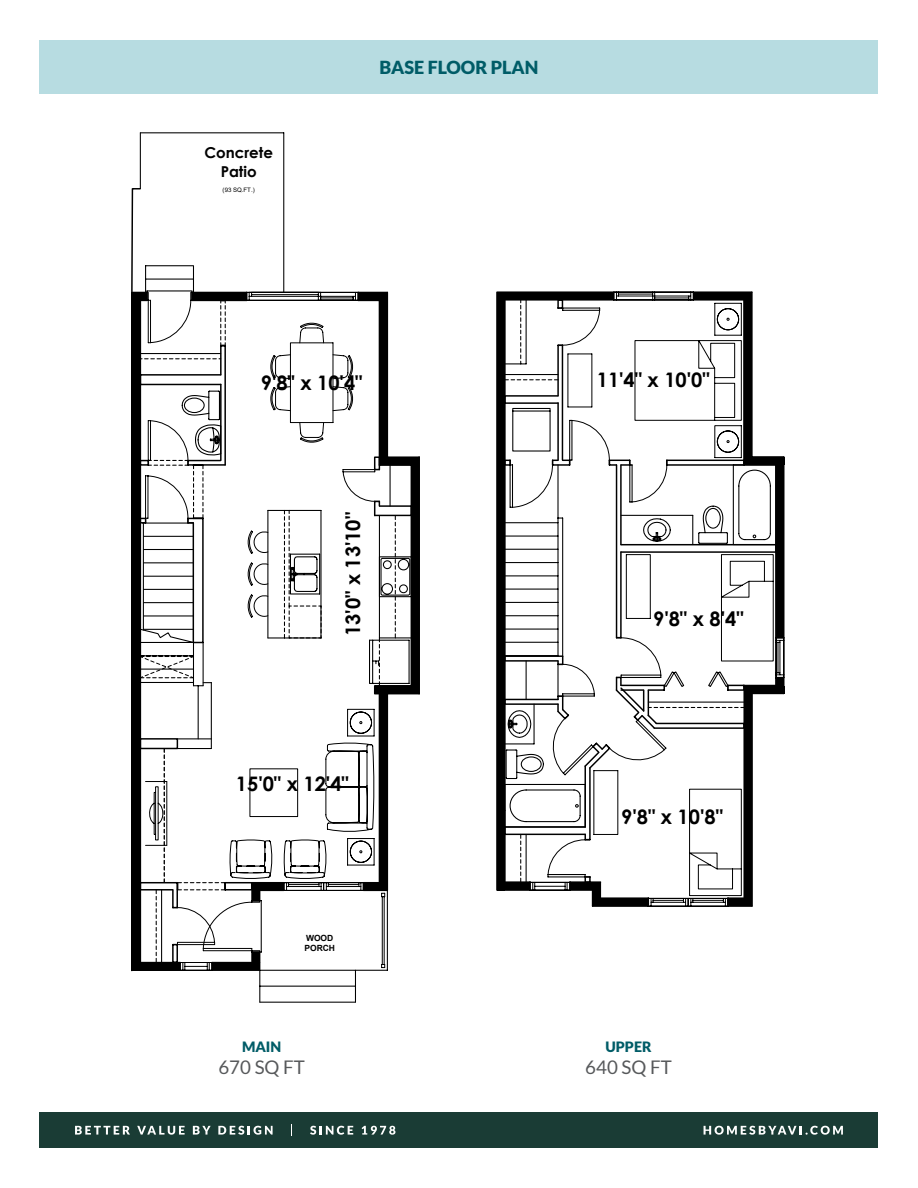
<style>
.page{position:relative;width:918px;height:1188px;background:#fff}
.page>*{position:absolute;margin:0;border:0;box-sizing:border-box;transform-origin:0 0}
.t1{font:700 19.95px "Century Gothic";color:#000}
.t2{font:18.75px "Lato";color:#57595b}
.t3{font:900 18px "Lato";color:#005c67}
.t4{font:700 15px/19px "Century Gothic";color:#000;text-align:center}
.t5{font:900 14.25px "Lato";color:#005c67}
.t6{font:700 8.55px/9.8px "Arial";color:#000}
.t7{font:6.15px "Arial";color:#000}
</style>
<div class="page">
<hr style="left:387px;top:456px;width:32px;height:2px;background:#000">
<hr style="left:418px;top:457px;width:2px;height:237px;background:#000">
<hr style="left:260px;top:1002px;width:95px;height:1px;background:#000">
<hr style="left:140px;top:133px;width:1px;height:56px;background:#000">
<svg style="left:131px;top:187px;width:282px;height:785px"></svg>
<div style="left:304px;top:934px;width:31px;height:20px;background:#fff"></div>
<div style="left:252px;top:952px;width:8px;height:18px;background:#000"></div>
<div style="left:212px;top:962px;width:41px;height:8px;background:#000"></div>
<div style="left:132px;top:962px;width:48px;height:9px;background:#000"></div>
<div style="left:252px;top:883px;width:32px;height:8px;background:#000"></div>
<div style="left:252px;top:887px;width:8px;height:14px;background:#000"></div>
<div style="left:364px;top:883px;width:23px;height:8px;background:#000"></div>
<div style="left:132px;top:292px;width:8px;height:670px;background:#000"></div>
<div style="left:379px;top:686px;width:8px;height:201px;background:#000"></div>
<div style="left:134px;top:292px;width:13px;height:8px;background:#000"></div>
<div style="left:192px;top:292px;width:55px;height:8px;background:#000"></div>
<div style="left:358px;top:292px;width:29px;height:8px;background:#000"></div>
<div style="left:380px;top:292px;width:7px;height:173px;background:#000"></div>
<div style="left:384px;top:457px;width:35px;height:8px;background:#000"></div>
<div style="left:411px;top:457px;width:8px;height:237px;background:#000"></div>
<div style="left:375px;top:686px;width:40px;height:8px;background:#000"></div>
<hr style="left:751px;top:693px;width:2px;height:213px;background:#000">
<svg style="left:496px;top:291px;width:289px;height:600px"></svg>
<hr style="left:562px;top:345px;width:1px;height:115px;background:#000">
<div style="left:557px;top:299px;width:6px;height:10px;border:1px solid #000"></div>
<hr style="left:557px;top:345px;width:2px;height:51px;background:#000">
<svg style="left:558px;top:307px;width:9px;height:39px"></svg>
<hr style="left:728px;top:905px;width:24px;height:2px;background:#000">
<svg style="left:505px;top:407px;width:272px;height:421px"></svg>
<svg style="left:567px;top:303px;width:207px;height:593px"></svg>
<hr style="left:557px;top:518px;width:2px;height:138px;background:#000">
<hr style="left:505px;top:575px;width:53px;height:1px;background:#000">
<hr style="left:505px;top:629px;width:53px;height:1px;background:#000">
<hr style="left:562px;top:518px;width:1px;height:138px;background:#000">
<hr style="left:557px;top:465px;width:2px;height:53px;background:#000">
<svg style="left:505px;top:379px;width:53px;height:1px"></svg>
<hr style="left:505px;top:374px;width:53px;height:1px;background:#000">
<hr style="left:505px;top:562px;width:53px;height:1px;background:#000">
<hr style="left:692px;top:515px;width:1px;height:30px;background:#000">
<svg style="left:505px;top:300px;width:21px;height:64px"></svg>
<hr style="left:621px;top:515px;width:72px;height:1px;background:#000">
<hr style="left:505px;top:522px;width:53px;height:1px;background:#000">
<hr style="left:505px;top:589px;width:53px;height:1px;background:#000">
<hr style="left:505px;top:549px;width:53px;height:1px;background:#000">
<hr style="left:505px;top:602px;width:53px;height:1px;background:#000">
<hr style="left:526px;top:300px;width:1px;height:64px;background:#000">
<hr style="left:505px;top:615px;width:53px;height:1px;background:#000">
<svg style="left:503px;top:637px;width:241px;height:270px"></svg>
<hr style="left:526px;top:661px;width:1px;height:38px;background:#000">
<hr style="left:557px;top:664px;width:2px;height:32px;background:#000">
<hr style="left:505px;top:536px;width:53px;height:1px;background:#000">
<div style="left:694px;top:292px;width:58px;height:8px;background:#000"></div>
<div style="left:744px;top:457px;width:40px;height:8px;background:#000"></div>
<div style="left:744px;top:686px;width:40px;height:8px;background:#000"></div>
<div style="left:728px;top:898px;width:24px;height:8px;background:#000"></div>
<div style="left:570px;top:882px;width:30px;height:8px;background:#000"></div>
<div style="left:592px;top:882px;width:8px;height:21px;background:#000"></div>
<div style="left:499px;top:882px;width:31px;height:8px;background:#000"></div>
<div style="left:744px;top:690px;width:8px;height:211px;background:#000"></div>
<div style="left:776px;top:677px;width:8px;height:16px;background:#000"></div>
<div style="left:776px;top:460px;width:8px;height:178px;background:#000"></div>
<div style="left:744px;top:296px;width:8px;height:163px;background:#000"></div>
<div style="left:497px;top:300px;width:8px;height:590px;background:#000"></div>
<div style="left:592px;top:898px;width:56px;height:8px;background:#000"></div>
<div style="left:497px;top:292px;width:117px;height:8px;background:#000"></div>
<div style="left:40px;top:1113px;width:838px;height:35px;background:#1a3c35"></div>
<svg style="left:75px;top:1126px;width:55px;height:9px"></svg>
<svg style="left:137px;top:1126px;width:48px;height:9px"></svg>
<svg style="left:193px;top:1126px;width:18px;height:9px"></svg>
<svg style="left:218px;top:1126px;width:55px;height:9px"></svg>
<svg style="left:310px;top:1126px;width:43px;height:9px"></svg>
<svg style="left:362px;top:1126px;width:33px;height:9px"></svg>
<svg style="left:704px;top:1126px;width:139px;height:9px"></svg>
<div style="left:40px;top:40px;width:838px;height:54px;background:#b7dce1"></div>
<p class="t4" style="left:204px;top:142px;width:70px">Concrete<br>Patio</p>
<p class="t7" style="left:223px;top:185px;width:34px">(93 SQ.FT.)</p>
<p class="t3" style="left:379px;top:57px;width:161px">BASE FLOOR PLAN</p>
<p class="t1" style="left:261px;top:368px;width:103px">9'8" x 10'4"</p>
<p class="t1" style="left:338px;top:636px;width:126px;rotate:-90deg">13'0" x 13'10"</p>
<p class="t1" style="left:236px;top:769px;width:114px">15'0" x 12'4"</p>
<p class="t6" style="left:305px;top:933px;width:32px">WOOD<br>PORCH</p>
<p class="t5" style="left:242px;top:1038px;width:41px">MAIN</p>
<p class="t2" style="left:218px;top:1057px;width:88px">670 SQ FT</p>
<p class="t1" style="left:597px;top:365px;width:114px">11'4" x 10'0"</p>
<p class="t1" style="left:653px;top:604px;width:92px">9'8" x 8'4"</p>
<p class="t1" style="left:621px;top:802px;width:103px">9'8" x 10'8"</p>
<p class="t5" style="left:606px;top:1038px;width:48px">UPPER</p>
<p class="t2" style="left:585px;top:1057px;width:88px">640 SQ FT</p>
</div>
